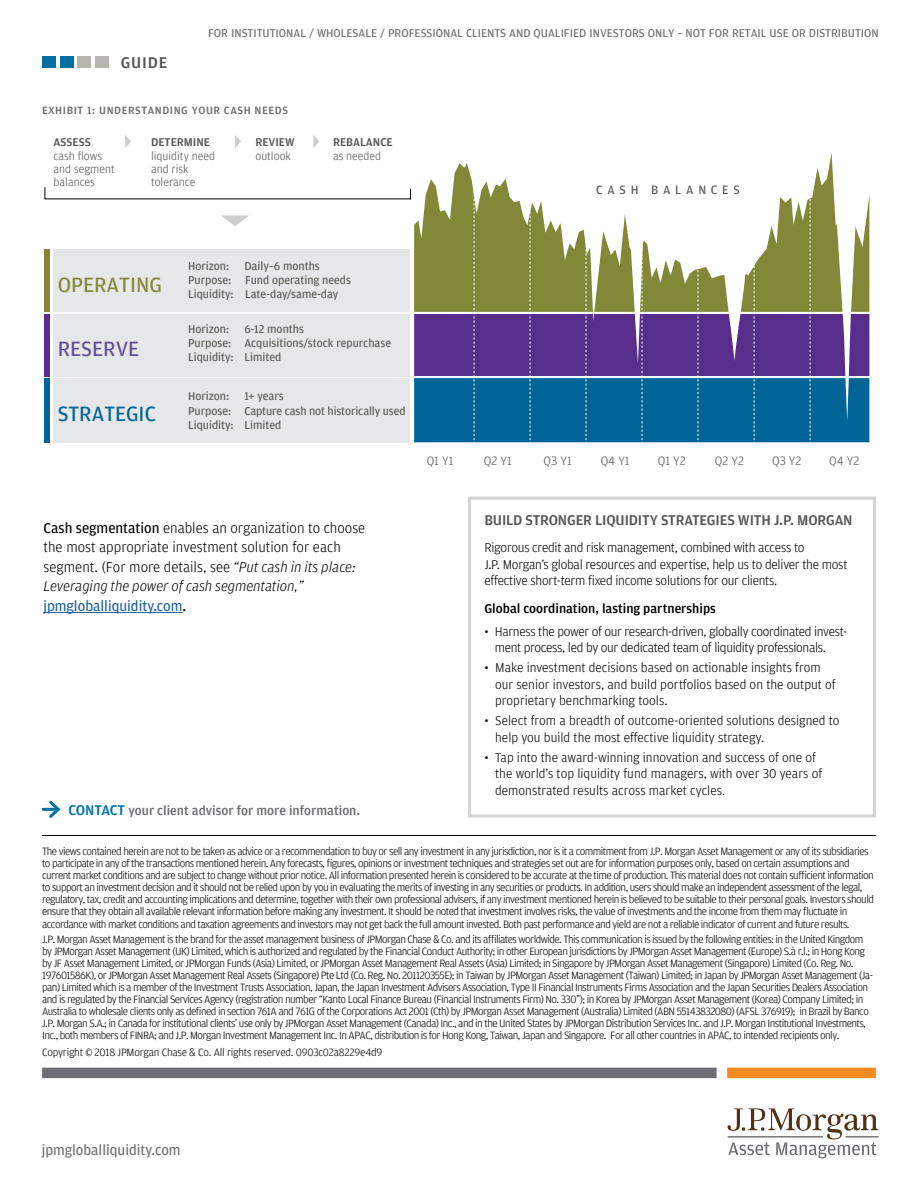
<style>
.page{position:relative;width:918px;height:1188px;background:#fff}
.page>*{position:absolute;margin:0;border:0;box-sizing:border-box;transform-origin:0 0}
.t1{font:22.05px "Amplitude";color:#828837}
.t2{font:22.05px "Amplitude";color:#016496}
.t3{font:22.05px "Amplitude";color:#625191}
.t4{font:500 16.5px "Amplitude";letter-spacing:.05em;color:#545752}
.t5{font:300 15px/19.5px "Amplitude";color:#000}
.t6{font:500 15px "Amplitude";letter-spacing:-.01em;color:#545752}
.t7{font:15px "Amplitude";color:#6d6e71}
.t8{font:300 13.5px/16.5px "Amplitude";color:#000}
.t9{font:300 13.5px/16.5px "Amplitude";letter-spacing:-.02em;color:#000}
.t10{font:300 13.5px/16.5px "Amplitude";letter-spacing:-.025em;color:#000}
.t11{font:500 13.5px "Amplitude";color:#6d6e71}
.t12{font:500 13.5px "Amplitude";color:#000}
.t13{font:300 12.9px "Amplitude";color:#545752}
.t14{font:12.9px "Amplitude";letter-spacing:.375em;color:#545752}
.t15{font:12px/14.4px "Amplitude";color:#545752}
.t16{font:12px "Amplitude";color:#6d6e71}
.t17{font:300 12px/13.5px "Amplitude";color:#545752}
.t18{font:500 12px "Amplitude";color:#545752}
.t19{font:300 11.25px/12px "Amplitude";letter-spacing:-.05em;color:#000}
.t20{font:300 11.25px "Amplitude";letter-spacing:-.02em;color:#000}
.t21{font:500 11.25px "Amplitude";letter-spacing:.05em;color:#6d6e71}
.s1{font-weight:400}
.s2{font-style:italic}
.s3{font-weight:400;color:#215e9e}
.s4{font-size:15px;color:#0071a2}
</style>
<div class="page">
<hr style="left:44px;top:612px;width:139px;height:1px;background:#215e9e">
<div style="left:44px;top:250px;width:6px;height:62px;background:#828837"></div>
<div style="left:44px;top:314px;width:6px;height:62px;background:#582e8c"></div>
<div style="left:44px;top:378px;width:6px;height:64px;background:#016496"></div>
<svg style="left:125px;top:135px;width:6px;height:13px"></svg>
<svg style="left:235px;top:135px;width:6px;height:13px"></svg>
<svg style="left:313px;top:135px;width:6px;height:13px"></svg>
<svg style="left:45px;top:170px;width:824px;height:273px"></svg>
<div style="left:468px;top:497px;width:408px;height:321px;border:3px solid #d1d3d4"></div>
<hr style="left:43px;top:808px;width:15px;height:3px;background:#0071a2">
<svg style="left:46px;top:800px;width:15px;height:18px"></svg>
<hr style="left:845px;top:1136px;width:34px;height:2px;background:#6d6e71">
<hr style="left:727px;top:1136px;width:96px;height:2px;background:#6d6e71">
<svg style="left:728px;top:1108px;width:150px;height:50px"></svg>
<div style="left:42px;top:1068px;width:675px;height:10px;background:#6d6e71"></div>
<div style="left:727px;top:1068px;width:149px;height:10px;background:#f68b1f"></div>
<hr style="left:42px;top:835px;width:834px;height:1px;background:#000">
<div style="left:42px;top:56px;width:14px;height:12px;background:#0071a2"></div>
<div style="left:60px;top:56px;width:13px;height:12px;background:#0071a2"></div>
<div style="left:78px;top:56px;width:13px;height:12px;background:#b7b5b2"></div>
<div style="left:95px;top:56px;width:14px;height:12px;background:#b7b5b2"></div>
<h2 class="t4" style="left:121px;top:53px;width:48px">GUIDE</h2>
<p class="t16" style="left:208px;top:25px;width:672px">FOR INSTITUTIONAL / WHOLESALE / PROFESSIONAL CLIENTS AND QUALIFIED INVESTORS ONLY – NOT FOR RETAIL USE OR DISTRIBUTION</p>
<p class="t21" style="left:42px;top:103px;width:247px">EXHIBIT 1: UNDERSTANDING YOUR CASH NEEDS</p>
<p class="t18" style="left:54px;top:135px;width:39px">ASSESS</p>
<p class="t17" style="left:54px;top:148px;width:63px">cash flows and segment balances</p>
<p class="t18" style="left:151px;top:135px;width:61px">DETERMINE</p>
<p class="t17" style="left:151px;top:148px;width:66px">liquidity need and risk tolerance</p>
<p class="t18" style="left:255px;top:135px;width:41px">REVIEW</p>
<p class="t17" style="left:255px;top:148px;width:37px">outlook</p>
<p class="t18" style="left:333px;top:135px;width:61px">REBALANCE</p>
<p class="t17" style="left:333px;top:148px;width:50px">as needed</p>
<p class="t14" style="left:596px;top:182px;width:145px">CASH BALANCES</p>
<h1 class="t1" style="left:58px;top:271px;width:106px">OPERATING</h1>
<h1 class="t3" style="left:58px;top:335px;width:83px">RESERVE</h1>
<h1 class="t2" style="left:58px;top:400px;width:100px">STRATEGIC</h1>
<p class="t15" style="left:188px;top:258px;width:43px">Horizon:</p>
<p class="t15" style="left:188px;top:258px;width:165px;text-indent:56px">Daily–6 months<br>Purpose: Fund operating needs<br>Liquidity: Late-day/same-day</p>
<p class="t15" style="left:188px;top:321px;width:43px">Horizon:</p>
<p class="t15" style="left:188px;top:321px;width:205px;text-indent:56px">6-12 months<br>Purpose: Acquisitions/stock repurchase<br>Liquidity: Limited</p>
<p class="t15" style="left:188px;top:389px;width:43px">Horizon:</p>
<p class="t15" style="left:188px;top:389px;width:219px;text-indent:56px">1+ years<br>Purpose: Capture cash not historically used<br>Liquidity: Limited</p>
<h3 class="t5" style="left:44px;top:517px;width:323px"><span class="s1">Cash segmentation</span> enables an organization to choose the most appropriate investment solution for each segment. (For more details, see <span class="s2">“Put cash in its place:<br>Leveraging the power of cash segmentation,” </span><span class="s3">jpmgloballiquidity.com</span><span class="s1">.</span></h3>
<p class="t11" style="left:68px;top:802px;width:293px"><span class="s4">CONTACT</span> your client advisor for more information.</p>
<p class="t13" style="left:427px;top:452px;width:28px">Q1 Y1</p>
<p class="t13" style="left:484px;top:452px;width:29px">Q2 Y1</p>
<p class="t13" style="left:544px;top:452px;width:30px">Q3 Y1</p>
<p class="t13" style="left:601px;top:452px;width:31px">Q4 Y1</p>
<p class="t13" style="left:658px;top:452px;width:29px">Q1 Y2</p>
<p class="t13" style="left:715px;top:452px;width:31px">Q2 Y2</p>
<p class="t13" style="left:772px;top:452px;width:31px">Q3 Y2</p>
<p class="t13" style="left:829px;top:452px;width:32px">Q4 Y2</p>
<h3 class="t6" style="left:484px;top:511px;width:370px">BUILD STRONGER LIQUIDITY STRATEGIES WITH J.P. MORGAN</h3>
<p class="t9" style="left:484px;top:539px;width:364px">Rigorous credit and risk management, combined with access to<br>J.P. Morgan’s global resources and expertise, help us to deliver the most effective short-term fixed income solutions for our clients.</p>
<p class="t12" style="left:484px;top:600px;width:233px">Global coordination, lasting partnerships</p>
<p class="t10" style="left:495px;top:623px;width:354px;text-indent:-10px">• Harness the power of our research-driven, globally coordinated invest&shy;ment process, led by our dedicated team of liquidity professionals.</p>
<p class="t8" style="left:495px;top:659px;width:342px;text-indent:-11px">• Make investment decisions based on actionable insights from our senior investors, and build portfolios based on the output of proprietary benchmarking tools.</p>
<p class="t8" style="left:495px;top:712px;width:346px;text-indent:-11px">• Select from a breadth of outcome-oriented solutions designed to help you build the most effective liquidity strategy.</p>
<p class="t8" style="left:495px;top:749px;width:329px;text-indent:-11px">• Tap into the award-winning innovation and success of one of the world’s top liquidity fund managers, with over 30 years of demonstrated results across market cycles.</p>
<p class="t19" style="left:42px;top:845px;width:833px">The views contained herein are not to be taken as advice or a recommendation to buy or sell any investment in any jurisdiction, nor is it a commitment from J.P. Morgan Asset Management or any of its subsidiaries to participate in any of the transactions mentioned herein. Any forecasts, figures, opinions or investment techniques and strategies set out are for information purposes only, based on certain assumptions and current market conditions and are subject to change without prior notice. All information presented herein is considered to be accurate at the time of production. This material does not contain sufficient information to support an investment decision and it should not be relied upon by you in evaluating the merits of investing in any securities or products. In addition, users should make an independent assessment of the legal, regulatory, tax, credit and accounting implications and determine, together with their own professional advisers, if any investment mentioned herein is believed to be suitable to their personal goals. Investors should ensure that they obtain all available relevant information before making any investment. It should be noted that investment involves risks, the value of investments and the income from them may fluctuate in</p>
<p class="t19" style="left:42px;top:916px;width:823px;line-height:15.3px">accordance with market conditions and taxation agreements and investors may not get back the full amount invested. Both past performance and yield are not a reliable indicator of current and future results.<br>J.P. Morgan Asset Management is the brand for the asset management business of JPMorgan Chase &amp; Co. and its affiliates worldwide. This communication is issued by the following entities: in the United Kingdom</p>
<p class="t19" style="left:42px;top:945px;width:833px">by JPMorgan Asset Management (UK) Limited, which is authorized and regulated by the Financial Conduct Authority; in other European jurisdictions by JPMorgan Asset Management (Europe) S.à r.l.; in Hong Kong by JF Asset Management Limited, or JPMorgan Funds (Asia) Limited, or JPMorgan Asset Management Real Assets (Asia) Limited; in Singapore by JPMorgan Asset Management (Singapore) Limited (Co. Reg. No.<br>197601586K), or JPMorgan Asset Management Real Assets (Singapore) Pte Ltd (Co. Reg. No. 201120355E); in Taiwan by JPMorgan Asset Management (Taiwan) Limited; in Japan by JPMorgan Asset Management (Ja&shy;pan) Limited which is a member of the Investment Trusts Association, Japan, the Japan Investment Advisers Association, Type II Financial Instruments Firms Association and the Japan Securities Dealers Association and is regulated by the Financial Services Agency (registration number “Kanto Local Finance Bureau (Financial Instruments Firm) No. 330”); in Korea by JPMorgan Asset Management (Korea) Company Limited; in Australia to wholesale clients only as defined in section 761A and 761G of the Corporations Act 2001 (Cth) by JPMorgan Asset Management (Australia) Limited (ABN 55143832080) (AFSL 376919); in Brazil by Banco J.P. Morgan S.A.; in Canada for institutional clients’ use only by JPMorgan Asset Management (Canada) Inc., and in the United States by JPMorgan Distribution Services Inc. and J.P. Morgan Institutional Investments, Inc., both members of FINRA; and J.P. Morgan Investment Management Inc. In APAC, distribution is for Hong Kong, Taiwan, Japan and Singapore. For all other countries in APAC, to intended recipients only.</p>
<p class="t20" style="left:42px;top:1045px;width:342px">Copyright © 2018 JPMorgan Chase &amp; Co. All rights reserved. 0903c02a8229e4d9</p>
<h3 class="t7" style="left:42px;top:1140px;width:140px">jpmgloballiquidity.com</h3>
</div>
